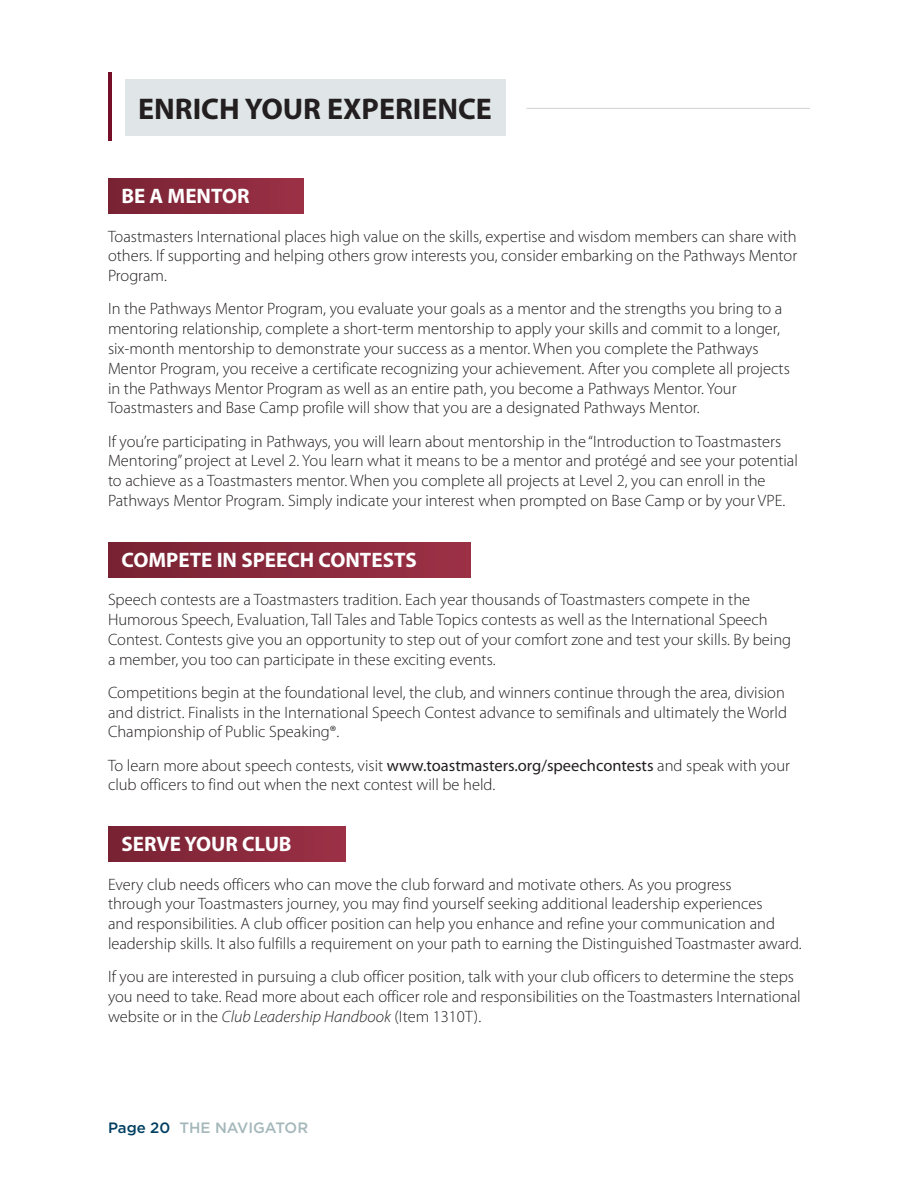
<style>
.page{position:relative;width:918px;height:1188px;background:#fff}
.page>*{position:absolute;margin:0;border:0;box-sizing:border-box;transform-origin:0 0}
.t1{font:700 30px "Myriad Pro";color:#231f20}
.t2{font:700 21px "Myriad Pro";color:#fff}
.t3{font:300 16.5px/19.8px "Myriad Pro";color:#231f20}
.t4{font:500 15px "Gotham";color:#a4b7ba}
.s1{font-weight:400}
.s2{font-style:italic}
.s3{color:#003f61}
</style>
<div class="page">
<div style="left:125px;top:80px;width:380px;height:56px;background:#e0e6e7"></div>
<hr style="left:526px;top:108px;width:284px;height:1px;background:#d1d2d4">
<div style="left:108px;top:179px;width:196px;height:34px;background:linear-gradient(to right,#723,#9c3146)"></div>
<div style="left:108px;top:543px;width:363px;height:34px;background:linear-gradient(to right,#723,#9c3146)"></div>
<div style="left:108px;top:827px;width:238px;height:34px;background:linear-gradient(to right,#723,#9c3146)"></div>
<hr style="left:108px;top:73px;width:3px;height:68px;background:#770e28">
<h1 class="t1" style="left:138px;top:92px;width:355px">ENRICH YOUR EXPERIENCE</h1>
<p class="t2" style="left:122px;top:184px;width:130px">BE A MENTOR</p>
<p class="t3" style="left:108px;top:226px;width:691px;text-align:justify">Toastmasters International places high value on the skills, expertise and wisdom members can share with others. If supporting and helping others grow interests you, consider embarking on the Pathways Mentor Program.</p>
<p class="t3" style="left:108px;top:299px;width:683px">In the Pathways Mentor Program, you evaluate your goals as a mentor and the strengths you bring to a mentoring relationship, complete a short-term mentorship to apply your skills and commit to a longer, six-month mentorship to demonstrate your success as a mentor. When you complete the Pathways Mentor Program, you receive a certificate recognizing your achievement. After you complete all projects in the Pathways Mentor Program as well as an entire path, you become a Pathways Mentor. Your Toastmasters and Base Camp profile will show that you are a designated Pathways Mentor.</p>
<p class="t3" style="left:108px;top:432px;width:691px">If you’re participating in Pathways, you will learn about mentorship in the “Introduction to Toastmasters Mentoring” project at Level 2. You learn what it means to be a mentor and protégé and see your potential to achieve as a Toastmasters mentor. When you complete all projects at Level 2, you can enroll in the Pathways Mentor Program. Simply indicate your interest when prompted on Base Camp or by your VPE.</p>
<p class="t2" style="left:122px;top:548px;width:297px">COMPETE IN SPEECH CONTESTS</p>
<p class="t3" style="left:108px;top:590px;width:685px">Speech contests are a Toastmasters tradition. Each year thousands of Toastmasters compete in the Humorous Speech, Evaluation, Tall Tales and Table Topics contests as well as the International Speech Contest. Contests give you an opportunity to step out of your comfort zone and test your skills. By being a member, you too can participate in these exciting events.</p>
<p class="t3" style="left:108px;top:683px;width:681px">Competitions begin at the foundational level, the club, and winners continue through the area, division and district. Finalists in the International Speech Contest advance to semifinals and ultimately the World<br>Championship of Public Speaking®.</p>
<p class="t3" style="left:108px;top:756px;width:684px">To learn more about speech contests, visit <span class="s1">www.toastmasters.org/speechcontests</span> and speak with your club officers to find out when the next contest will be held.</p>
<p class="t2" style="left:122px;top:832px;width:172px">SERVE YOUR CLUB</p>
<p class="t3" style="left:108px;top:874px;width:695px">Every club needs officers who can move the club forward and motivate others. As you progress<br>through your Toastmasters journey, you may find yourself seeking additional leadership experiences<br>and responsibilities. A club officer position can help you enhance and refine your communication and leadership skills. It also fulfills a requirement on your path to earning the Distinguished Toastmaster award.</p>
<p class="t3" style="left:108px;top:967px;width:694px">If you are interested in pursuing a club officer position, talk with your club officers to determine the steps you need to take. Read more about each officer role and responsibilities on the Toastmasters International website or in the <span class="s2">Club Leadership Handbook</span> (Item 1310T).</p>
<p class="t4" style="left:108px;top:1118px;width:202px"><span class="s3">Page 20</span> THE NAVIGATOR</p>
</div>
